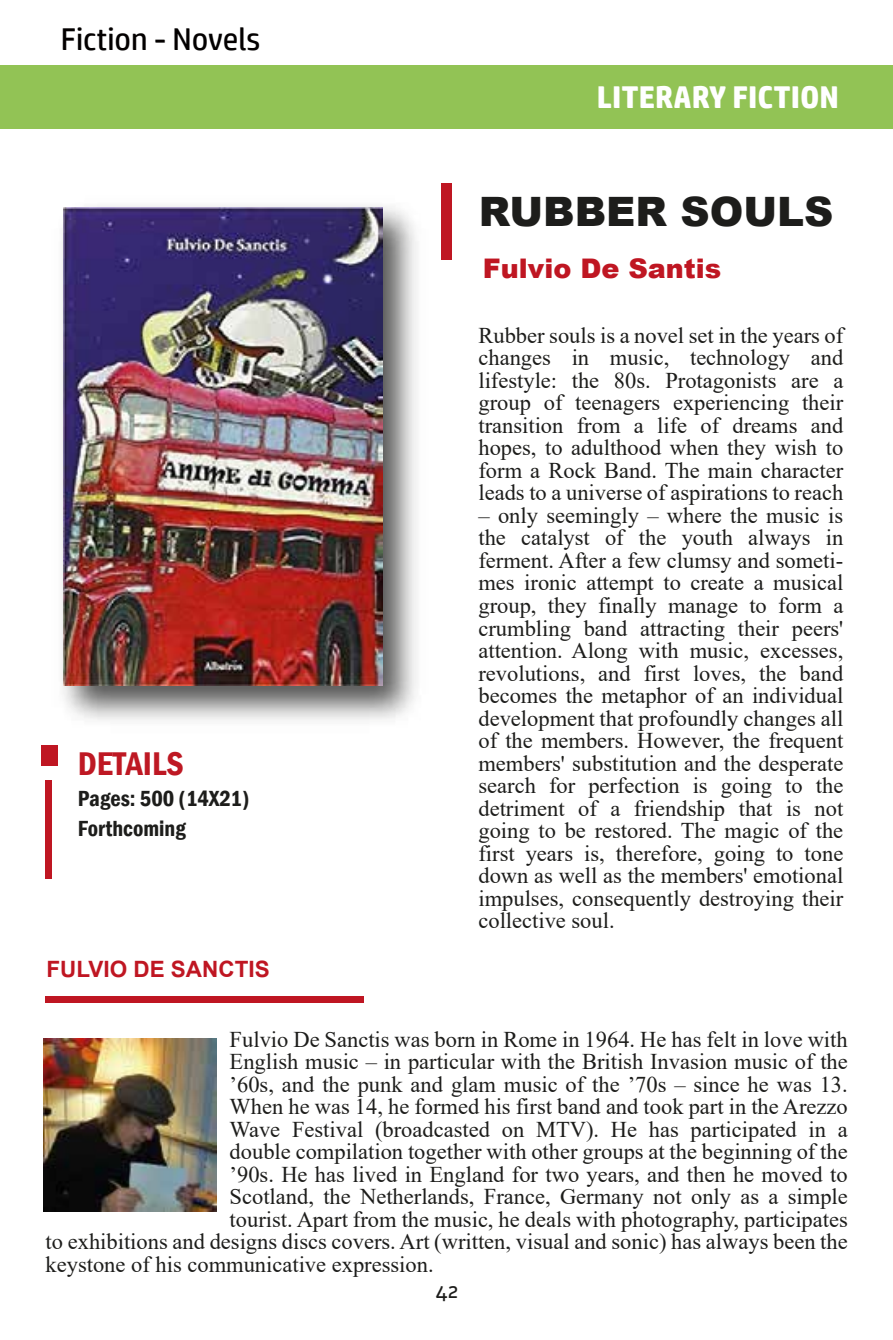
<style>
.page{position:relative;width:893px;height:1340px;background:#fff}
.page>*{position:absolute;margin:0;border:0;box-sizing:border-box;transform-origin:0 0}
.t1{font:900 40.5px "Arial";color:#1d1d1b}
.t2{font:600 condensed 33.75px "Franklin Gothic";color:#be1823}
.t3{font:700 31.5px "HP Simplified";color:#fff}
.t4{font:31.5px "HP Simplified";color:#030000}
.t5{font:900 27px "Arial";color:#bf1622}
.t6{font:22.5px/22.5px "Times New Roman";color:#1d1d1b;text-align:justify}
.t7{font:600 condensed 22.5px/29.2px "Franklin Gothic";color:#1d1d1b}
.t8{font:700 22.5px "Arial";color:#bf1622}
.t9{font:22.5px "Alef";color:#1d1d1b}
</style>
<div class="page">
<div style="left:41px;top:745px;width:16px;height:21px;background:#bf1622"></div>
<div style="left:45px;top:780px;width:7px;height:99px;background:#bf1622"></div>
<div style="left:0;top:65px;width:893px;height:63px;background:#92c355"></div>
<div style="left:45px;top:996px;width:319px;height:6px;background:#bf1622"></div>
<div style="left:441px;top:183px;width:11px;height:77px;background:#bf1622"></div>
<img style="left:62px;top:206px;width:355px;height:514px">
<img style="left:64px;top:207px;width:319px;height:479px">
<img style="left:43px;top:1038px;width:173px;height:173px">
<h3 class="t4" style="left:61px;top:21px;width:201px">Fiction - Novels</h3>
<h2 class="t2" style="left:78px;top:741px;width:107px">DETAILS</h2>
<p class="t7" style="left:78px;top:784px;width:173px">Pages: 500 (14X21)<br>Forthcoming</p>
<p class="t8" style="left:46px;top:953px;width:225px">FULVIO DE SANCTIS</p>
<h3 class="t3" style="left:597px;top:79px;width:243px">LITERARY FICTION</h3>
<h1 class="t1" style="left:479px;top:182px;width:356px">RUBBER SOULS</h1>
<p class="t5" style="left:483px;top:249px;width:240px">Fulvio De Santis</p>
<p class="t6" style="left:478px;top:323px;width:366px">Rubber souls is a novel set in the years of changes in music, technology and lifestyle: the 80s. Protagonists are a group of teenagers experiencing their transition from a life of dreams and hopes, to adulthood when they wish to form a Rock Band. The main character leads to a universe of aspirations to reach</p>
<p class="t6" style="left:478px;top:503px;width:366px">– only seemingly – where the music is the catalyst of the youth always in ferment. After a few clumsy and someti&shy;mes ironic attempt to create a musical group, they finally manage to form a crumbling band attracting their peers' attention. Along with music, excesses, revolutions, and first loves, the band becomes the metaphor of an individual development that profoundly changes all of the members. However, the frequent members' substitution and the desperate search for perfection is going to the detriment of a friendship that is not going to be restored. The magic of the first years is, therefore, going to tone down as well as the members' emotional impulses, consequently destroying their collective soul.</p>
<p class="t6" style="left:230px;top:1027px;width:620px">Fulvio De Sanctis was born in Rome in 1964. He has felt in love with</p>
<p class="t6" style="left:230px;top:1049px;width:620px">English music – in particular with the British Invasion music of the</p>
<p class="t6" style="left:230px;top:1072px;width:620px">’60s, and the punk and glam music of the ’70s – since he was 13.</p>
<p class="t6" style="left:230px;top:1094px;width:620px">When he was 14, he formed his first band and took part in the Arezzo</p>
<p class="t6" style="left:230px;top:1117px;width:620px">Wave Festival (broadcasted on MTV). He has participated in a</p>
<p class="t6" style="left:230px;top:1139px;width:620px">double compilation together with other groups at the beginning of the</p>
<p class="t6" style="left:230px;top:1162px;width:620px">’90s. He has lived in England for two years, and then he moved to</p>
<p class="t6" style="left:230px;top:1184px;width:620px">Scotland, the Netherlands, France, Germany not only as a simple</p>
<p class="t6" style="left:230px;top:1207px;width:620px">tourist. Apart from the music, he deals with photography, participates</p>
<p class="t6" style="left:46px;top:1229px;width:804px">to exhibitions and designs discs covers. Art (written, visual and sonic) has always been the</p>
<p class="t6" style="left:46px;top:1252px;width:390px">keystone of his communicative expression.</p>
<p class="t9" style="left:435px;top:1275px;width:24px">42</p>
</div>
